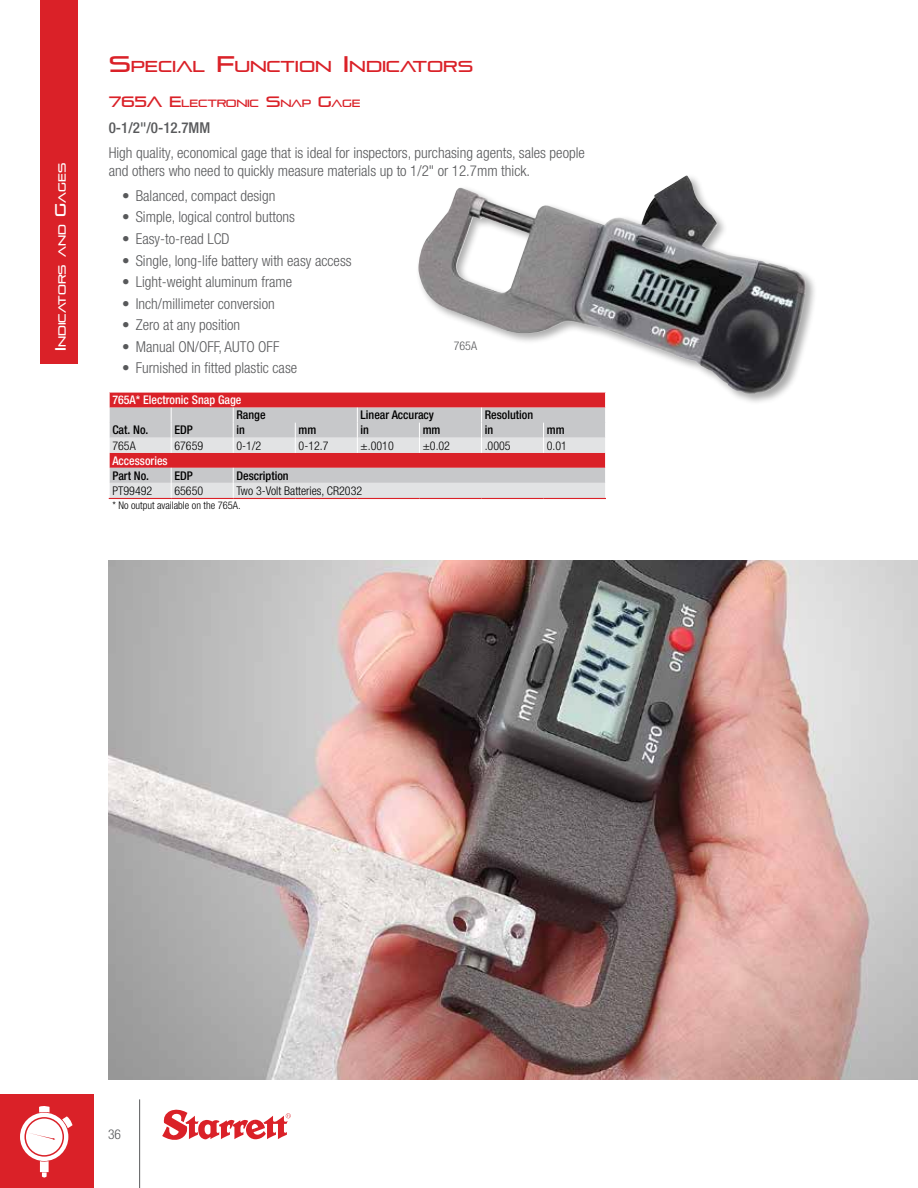
<style>
.page{position:relative;width:918px;height:1188px;background:#fff}
.page>*{position:absolute;margin:0;border:0;box-sizing:border-box;transform-origin:0 0}
.t1{font:15.75px "Pirulen";color:#da2128}
.t2{font:300 condensed 15px/18px "Helvetica Neue LT Pro";color:#58595b}
.t3{font:500 condensed 15px "Helvetica Neue LT Pro";color:#58595b}
.t4{font:300 condensed 13.5px "Helvetica Neue LT Pro";color:#58595b}
.t5{font:300 condensed 12px "Helvetica Neue LT Pro";color:#000}
.t6{font:500 condensed 12px "Helvetica Neue LT Pro";color:#000}
.t7{font:500 condensed 12px "Helvetica Neue LT Pro";color:#fff}
.t8{font:300 condensed 12px "Helvetica Neue LT Pro";color:#58595b}
.t9{font:300 condensed 10.5px "Helvetica Neue LT Pro";color:#000}
.t10{font:10.5px "Pirulen";letter-spacing:-.025em;color:#da2128}
.t11{font:10.5px "Pirulen";color:#fff}
.s1{font-size:15px}
.s2{font-size:22.5px}
</style>
<div class="page">
<img style="left:108px;top:561px;width:810px;height:519px">
<div style="left:416px;top:173px;width:401px;height:232px;background:#000;opacity:.33"></div>
<img style="left:418px;top:176px;width:388px;height:218px">
<svg style="left:109px;top:393px;width:497px;height:105px;background:#d4a2a5"></svg>
<hr style="left:109px;top:498px;width:62px;height:1px;background:#da2128">
<hr style="left:171px;top:498px;width:62px;height:1px;background:#da2128">
<hr style="left:233px;top:498px;width:62px;height:1px;background:#da2128">
<hr style="left:295px;top:498px;width:62px;height:1px;background:#da2128">
<hr style="left:357px;top:498px;width:62px;height:1px;background:#da2128">
<hr style="left:419px;top:498px;width:63px;height:1px;background:#da2128">
<hr style="left:482px;top:498px;width:62px;height:1px;background:#da2128">
<hr style="left:544px;top:498px;width:62px;height:1px;background:#da2128">
<hr style="left:139px;top:1099px;width:1px;height:89px;background:#58595b">
<svg style="left:162px;top:1110px;width:129px;height:30px"></svg>
<div style="left:41px;top:0;width:37px;height:364px;background:#da2128"></div>
<div style="left:0;top:1094px;width:94px;height:94px;background:#da2128"></div>
<svg style="left:20px;top:1106px;width:53px;height:72px"></svg>
<p class="t11" style="left:56px;top:351px;width:190px;rotate:-90deg"><span class="s1">I</span>NDICATORS AND <span class="s1">G</span>AGES</p>
<p class="t1" style="left:109px;top:57px;width:366px"><span class="s2">S</span> PECIAL <span class="s2">F</span>UNCTION <span class="s2">I</span> NDICATORS</p>
<p class="t10" style="left:109px;top:96px;width:253px"><span class="s1">765A E</span>LECTRONIC <span class="s1">S</span> NAP <span class="s1">G</span>AGE</p>
<p class="t3" style="left:109px;top:119px;width:103px">0-1/2"/0-12.7MM</p>
<p class="t2" style="left:109px;top:144px;width:478px">High quality, economical gage that is ideal for inspectors, purchasing agents, sales people and others who need to quickly measure materials up to 1/2" or 12.7mm thick.</p>
<p class="t2" style="left:122px;top:187px;width:155px">• Balanced, compact design</p>
<p class="t2" style="left:122px;top:208px;width:174px">• Simple, logical control buttons</p>
<p class="t2" style="left:122px;top:230px;width:109px">• Easy-to-read LCD</p>
<p class="t2" style="left:122px;top:251px;width:231px">• Single, long-life battery with easy access</p>
<p class="t2" style="left:122px;top:273px;width:172px">• Light-weight aluminum frame</p>
<p class="t2" style="left:122px;top:294px;width:154px">• Inch/millimeter conversion</p>
<p class="t2" style="left:122px;top:316px;width:119px">• Zero at any position</p>
<p class="t2" style="left:122px;top:337px;width:159px">• Manual ON/OFF, AUTO OFF</p>
<p class="t2" style="left:122px;top:359px;width:177px">• Furnished in fitted plastic case</p>
<p class="t8" style="left:454px;top:339px;width:25px">765A</p>
<p class="t7" style="left:112px;top:393px;width:130px">765A* Electronic Snap Gage</p>
<p class="t6" style="left:112px;top:423px;width:37px">Cat. No.</p>
<p class="t6" style="left:174px;top:423px;width:20px">EDP</p>
<p class="t6" style="left:236px;top:408px;width:31px">Range</p>
<p class="t6" style="left:361px;top:408px;width:75px">Linear Accuracy</p>
<p class="t6" style="left:485px;top:408px;width:50px">Resolution</p>
<p class="t6" style="left:237px;top:423px;width:10px">in</p>
<p class="t6" style="left:299px;top:423px;width:19px">mm</p>
<p class="t6" style="left:361px;top:423px;width:10px">in</p>
<p class="t6" style="left:423px;top:423px;width:19px">mm</p>
<p class="t6" style="left:485px;top:423px;width:10px">in</p>
<p class="t6" style="left:547px;top:423px;width:19px">mm</p>
<p class="t5" style="left:112px;top:438px;width:25px">765A</p>
<p class="t5" style="left:174px;top:438px;width:30px">67659</p>
<p class="t5" style="left:237px;top:438px;width:26px">0-1/2</p>
<p class="t5" style="left:299px;top:438px;width:31px">0-12.7</p>
<p class="t5" style="left:361px;top:438px;width:35px">±.0010</p>
<p class="t5" style="left:423px;top:438px;width:29px">±0.02</p>
<p class="t5" style="left:485px;top:438px;width:27px">.0005</p>
<p class="t5" style="left:547px;top:438px;width:22px">0.01</p>
<p class="t7" style="left:112px;top:453px;width:57px">Accessories</p>
<p class="t6" style="left:112px;top:468px;width:38px">Part No.</p>
<p class="t6" style="left:174px;top:468px;width:20px">EDP</p>
<p class="t6" style="left:237px;top:468px;width:54px">Description</p>
<p class="t5" style="left:112px;top:484px;width:41px">PT99492</p>
<p class="t5" style="left:174px;top:484px;width:30px">65650</p>
<p class="t5" style="left:237px;top:484px;width:127px">Two 3-Volt Batteries, CR2032</p>
<p class="t9" style="left:112px;top:499px;width:130px">* No output available on the 765A.</p>
<p class="t4" style="left:108px;top:1127px;width:14px">36</p>
</div>
